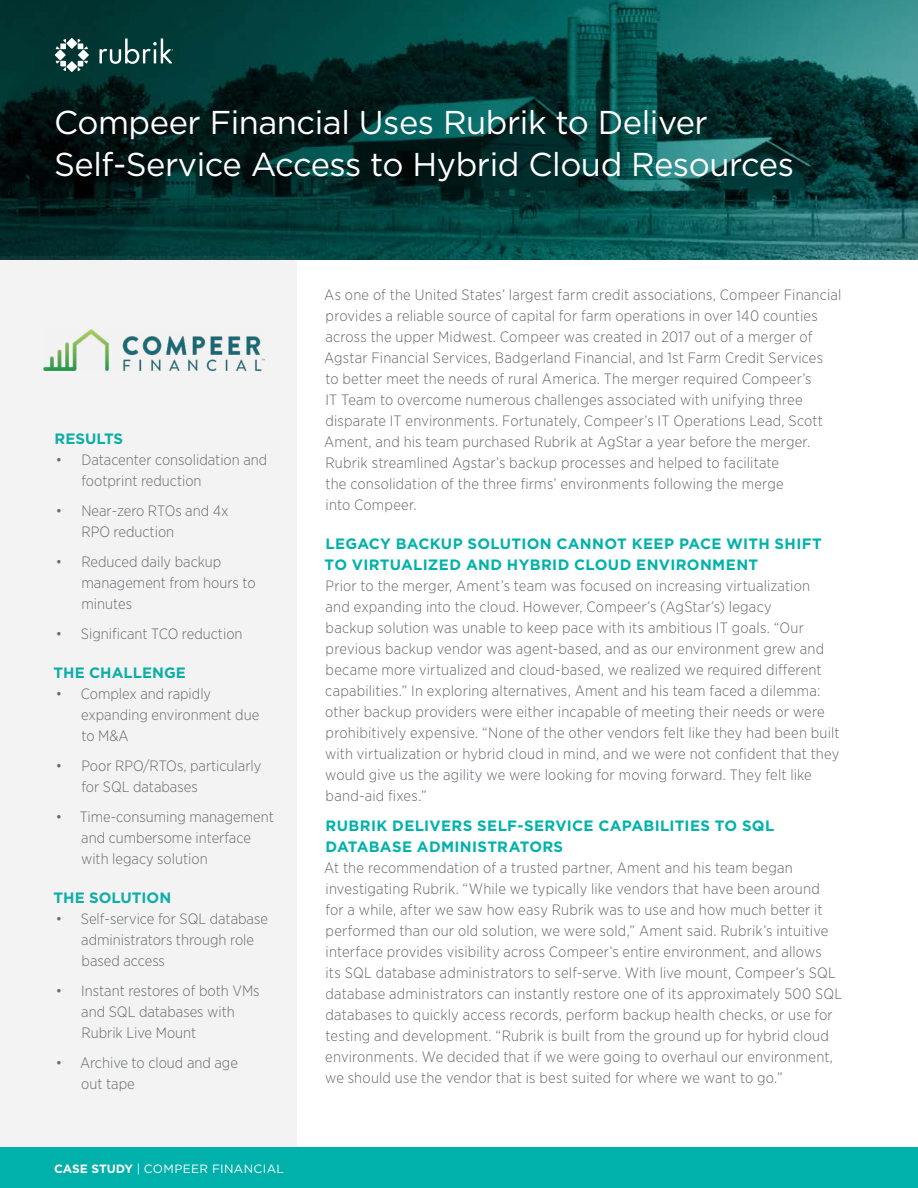
<style>
.page{position:relative;width:918px;height:1188px;background:#fff}
.page>*{position:absolute;margin:0;border:0;box-sizing:border-box;transform-origin:0 0}
.t1{font:33px/42px "Gotham";letter-spacing:-.015em;color:#fff}
.t2{font:300 15px/21px "Gotham Narrow";letter-spacing:.01em;color:#63666a}
.t3{font:700 15px/21px "Gotham";letter-spacing:.02em;color:#00b2a9}
.t4{font:700 15px "Gotham";color:#00b2a9}
.t5{font:12px "Gotham";letter-spacing:.03em;color:#fff}
.s1{font-weight:700}
</style>
<div class="page">
<img style="left:0;top:0;width:918px;height:260px">
<div style="left:0;top:1148px;width:918px;height:40px;background:#00b0aa"></div>
<div style="left:41px;top:32px;width:133px;height:45px;background:#023632"></div>
<div style="left:0;top:256px;width:297px;height:892px;background:#f3f3f3"></div>
<img style="left:43px;top:330px;width:222px;height:40px">
<svg style="left:100px;top:38px;width:73px;height:26px"></svg>
<svg style="left:66px;top:38px;width:11px;height:11px"></svg>
<svg style="left:66px;top:61px;width:11px;height:11px"></svg>
<svg style="left:78px;top:50px;width:11px;height:10px"></svg>
<svg style="left:56px;top:39px;width:10px;height:10px"></svg>
<svg style="left:78px;top:61px;width:10px;height:10px"></svg>
<svg style="left:56px;top:61px;width:10px;height:10px"></svg>
<svg style="left:78px;top:39px;width:10px;height:10px"></svg>
<svg style="left:55px;top:50px;width:11px;height:10px"></svg>
<h1 class="t1" style="left:54px;top:101px;width:742px">Compeer Financial Uses Rubrik to Deliver<br>Self-Service Access to Hybrid Cloud Resources</h1>
<p class="t4" style="left:55px;top:429px;width:70px">RESULTS</p>
<p class="t2" style="left:81px;top:449px;width:187px;text-indent:-25px">• Datacenter consolidation and footprint reduction</p>
<p class="t2" style="left:81px;top:500px;width:149px;text-indent:-26px">• Near-zero RTOs and 4x<br>RPO reduction</p>
<p class="t2" style="left:82px;top:551px;width:176px;text-indent:-26px">• Reduced daily backup management from hours to minutes</p>
<p class="t2" style="left:56px;top:623px;width:188px">• Significant TCO reduction</p>
<p class="t4" style="left:54px;top:663px;width:134px">THE CHALLENGE</p>
<p class="t2" style="left:81px;top:683px;width:180px;text-indent:-25px">• Complex and rapidly expanding environment due to M&amp;A</p>
<p class="t2" style="left:81px;top:755px;width:182px;text-indent:-25px">• Poor RPO/RTOs, particularly for SQL databases</p>
<p class="t2" style="left:81px;top:806px;width:194px;text-indent:-25px">• Time-consuming management and cumbersome interface with legacy solution</p>
<p class="t4" style="left:54px;top:888px;width:119px">THE SOLUTION</p>
<p class="t2" style="left:81px;top:908px;width:188px;text-indent:-25px">• Self-service for SQL database administrators through role based access</p>
<p class="t2" style="left:81px;top:980px;width:180px;text-indent:-25px">• Instant restores of both VMs and SQL databases with<br>Rubrik Live Mount</p>
<p class="t2" style="left:81px;top:1052px;width:158px;text-indent:-25px">• Archive to cloud and age out tape</p>
<p class="t5" style="left:54px;top:1161px;width:231px"><span class="s1">CASE STUDY</span> | COMPEER FINANCIAL</p>
<p class="t2" style="left:324px;top:284px;width:519px">As one of the United States’ largest farm credit associations, Compeer Financial provides a reliable source of capital for farm operations in over 140 counties across the upper Midwest. Compeer was created in 2017 out of a merger of Agstar Financial Services, Badgerland Financial, and 1st Farm Credit Services<br>to better meet the needs of rural America. The merger required Compeer’s<br>IT Team to overcome numerous challenges associated with unifying three disparate IT environments. Fortunately, Compeer’s IT Operations Lead, Scott Ament, and his team purchased Rubrik at AgStar a year before the merger.<br>Rubrik streamlined Agstar’s backup processes and helped to facilitate<br>the consolidation of the three firms’ environments following the merge<br>into Compeer.</p>
<p class="t3" style="left:325px;top:533px;width:499px">LEGACY BACKUP SOLUTION CANNOT KEEP PACE WITH SHIFT<br>TO VIRTUALIZED AND HYBRID CLOUD ENVIRONMENT</p>
<p class="t2" style="left:325px;top:575px;width:516px">Prior to the merger, Ament’s team was focused on increasing virtualization<br>and expanding into the cloud. However, Compeer’s (AgStar’s) legacy<br>backup solution was unable to keep pace with its ambitious IT goals. “Our previous backup vendor was agent-based, and as our environment grew and became more virtualized and cloud-based, we realized we required different capabilities.” In exploring alternatives, Ament and his team faced a dilemma: other backup providers were either incapable of meeting their needs or were prohibitively expensive. “None of the other vendors felt like they had been built with virtualization or hybrid cloud in mind, and we were not confident that they would give us the agility we were looking for moving forward. They felt like band-aid fixes.”</p>
<p class="t3" style="left:326px;top:815px;width:450px">RUBRIK DELIVERS SELF-SERVICE CAPABILITIES TO SQL<br>DATABASE ADMINISTRATORS</p>
<p class="t2" style="left:324px;top:857px;width:520px">At the recommendation of a trusted partner, Ament and his team began investigating Rubrik. “While we typically like vendors that have been around<br>for a while, after we saw how easy Rubrik was to use and how much better it performed than our old solution, we were sold,” Ament said. Rubrik’s intuitive interface provides visibility across Compeer’s entire environment, and allows<br>its SQL database administrators to self-serve. With live mount, Compeer’s SQL database administrators can instantly restore one of its approximately 500 SQL databases to quickly access records, perform backup health checks, or use for testing and development. “Rubrik is built from the ground up for hybrid cloud environments. We decided that if we were going to overhaul our environment, we should use the vendor that is best suited for where we want to go.”</p>
</div>
